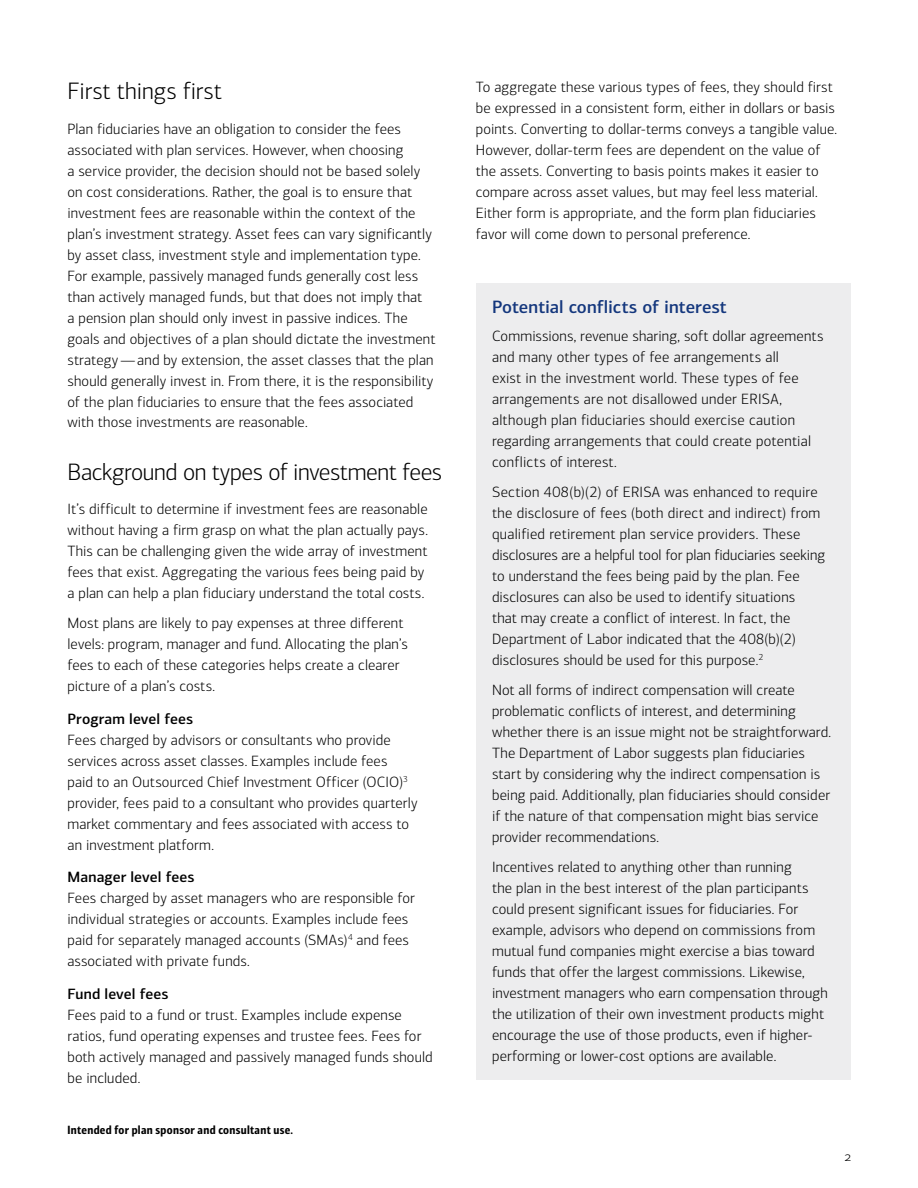
<style>
.page{position:relative;width:918px;height:1188px;background:#fff}
.page>*{position:absolute;margin:0;border:0;box-sizing:border-box;transform-origin:0 0}
.t1{font:300 24px "Connections";letter-spacing:-.015em;color:#000}
.t2{font:500 18px "Connections";color:#14377d}
.t3{font:300 15px/21px "Connections";letter-spacing:.01em;color:#000}
.t4{font:500 15px "Connections";letter-spacing:.01em;color:#000}
.t5{font:300 13.5px "Connections";color:#000}
.t6{font:12px "Connections Cond Bld";letter-spacing:.025em;color:#000}
</style>
<div class="page">
<div style="left:476px;top:284px;width:374px;height:796px;background:#ededee"></div>
<h2 class="t1" style="left:68px;top:77px;width:156px">First things first</h2>
<p class="t3" style="left:68px;top:118px;width:369px">Plan fiduciaries have an obligation to consider the fees associated with plan services. However, when choosing<br>a service provider, the decision should not be based solely on cost considerations. Rather, the goal is to ensure that investment fees are reasonable within the context of the plan’s investment strategy. Asset fees can vary significantly by asset class, investment style and implementation type.<br>For example, passively managed funds generally cost less than actively managed funds, but that does not imply that<br>a pension plan should only invest in passive indices. The goals and objectives of a plan should dictate the investment strategy — and by extension, the asset classes that the plan should generally invest in. From there, it is the responsibility of the plan fiduciaries to ensure that the fees associated with those investments are reasonable.</p>
<h2 class="t1" style="left:68px;top:458px;width:376px">Background on types of investment fees</h2>
<p class="t3" style="left:68px;top:499px;width:362px">It’s difficult to determine if investment fees are reasonable without having a firm grasp on what the plan actually pays.<br>This can be challenging given the wide array of investment fees that exist. Aggregating the various fees being paid by a plan can help a plan fiduciary understand the total costs.</p>
<p class="t3" style="left:68px;top:613px;width:342px">Most plans are likely to pay expenses at three different levels: program, manager and fund. Allocating the plan’s fees to each of these categories helps create a clearer picture of a plan’s costs.</p>
<h3 class="t4" style="left:68px;top:710px;width:127px">Program level fees</h3>
<p class="t3" style="left:68px;top:729px;width:352px">Fees charged by advisors or consultants who provide services across asset classes. Examples include fees<br>paid to an Outsourced Chief Investment Officer (OCIO)<sup>3 </sup>provider, fees paid to a consultant who provides quarterly market commentary and fees associated with access to an investment platform.</p>
<h3 class="t4" style="left:68px;top:868px;width:128px">Manager level fees</h3>
<p class="t3" style="left:67px;top:888px;width:349px">Fees charged by asset managers who are responsible for individual strategies or accounts. Examples include fees paid for separately managed accounts (SMAs)<sup>4</sup> and fees associated with private funds.</p>
<h3 class="t4" style="left:67px;top:984px;width:103px">Fund level fees</h3>
<p class="t3" style="left:68px;top:1004px;width:367px">Fees paid to a fund or trust. Examples include expense ratios, fund operating expenses and trustee fees. Fees for both actively managed and passively managed funds should be included.</p>
<p class="t6" style="left:68px;top:1123px;width:227px">Intended for plan sponsor and consultant use.</p>
<p class="t3" style="left:476px;top:77px;width:363px">To aggregate these various types of fees, they should first be expressed in a consistent form, either in dollars or basis points. Converting to dollar-terms conveys a tangible value.<br>However, dollar-term fees are dependent on the value of the assets. Converting to basis points makes it easier to compare across asset values, but may feel less material.<br>Either form is appropriate, and the form plan fiduciaries favor will come down to personal preference.</p>
<h2 class="t2" style="left:492px;top:296px;width:236px">Potential conflicts of interest</h2>
<p class="t3" style="left:492px;top:325px;width:333px">Commissions, revenue sharing, soft dollar agreements and many other types of fee arrangements all<br>exist in the investment world. These types of fee arrangements are not disallowed under ERISA, although plan fiduciaries should exercise caution regarding arrangements that could create potential conflicts of interest.</p>
<p class="t3" style="left:492px;top:481px;width:335px">Section 408(b)(2) of ERISA was enhanced to require the disclosure of fees (both direct and indirect) from qualified retirement plan service providers. These disclosures are a helpful tool for plan fiduciaries seeking to understand the fees being paid by the plan. Fee disclosures can also be used to identify situations<br>that may create a conflict of interest. In fact, the Department of Labor indicated that the 408(b)(2) disclosures should be used for this purpose.<sup>2</sup></p>
<p class="t3" style="left:492px;top:679px;width:341px">Not all forms of indirect compensation will create problematic conflicts of interest, and determining whether there is an issue might not be straightforward.<br>The Department of Labor suggests plan fiduciaries start by considering why the indirect compensation is being paid. Additionally, plan fiduciaries should consider if the nature of that compensation might bias service provider recommendations.</p>
<p class="t3" style="left:492px;top:856px;width:337px">Incentives related to anything other than running<br>the plan in the best interest of the plan participants could present significant issues for fiduciaries. For example, advisors who depend on commissions from mutual fund companies might exercise a bias toward funds that offer the largest commissions. Likewise, investment managers who earn compensation through the utilization of their own investment products might encourage the use of those products, even if higher&shy;performing or lower-cost options are available.</p>
<p class="t5" style="left:844px;top:1148px;width:9px">2</p>
</div>
